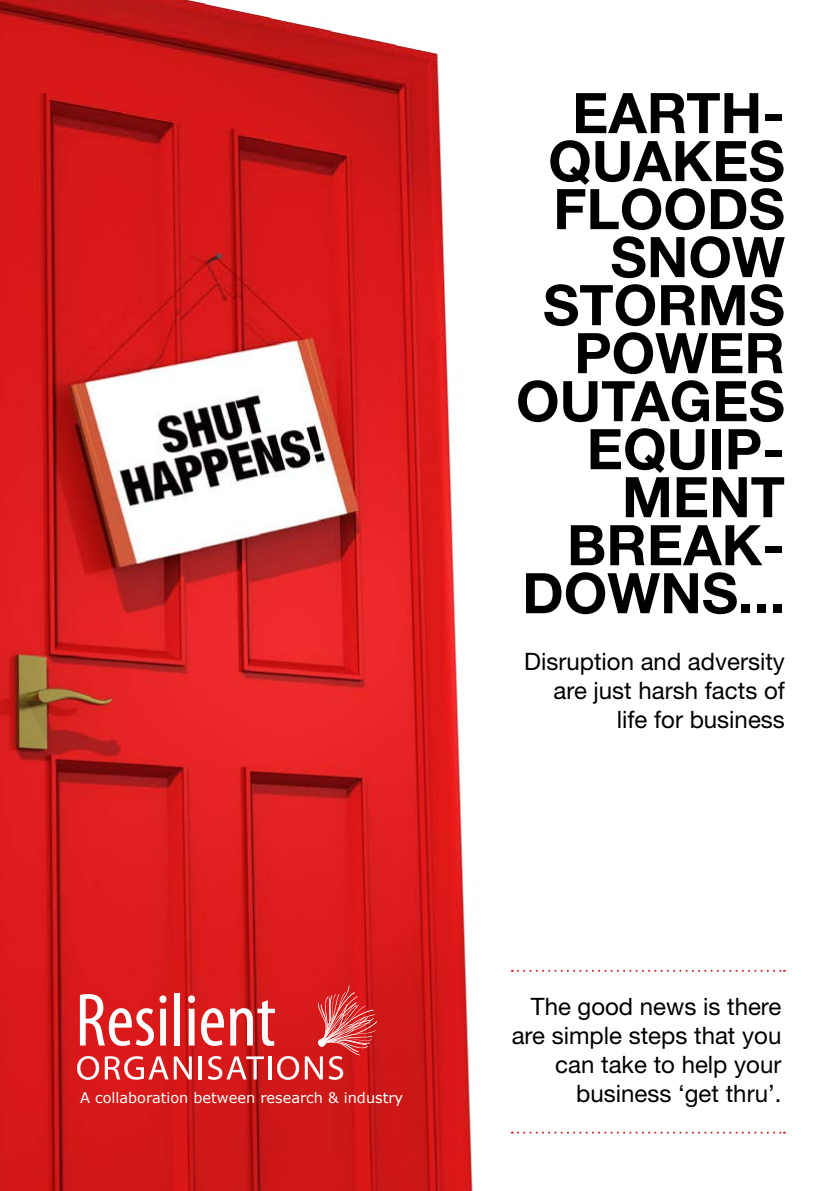
<style>
.page{position:relative;width:840px;height:1191px;background:#fff}
.page>*{position:absolute;margin:0;border:0;box-sizing:border-box;transform-origin:0 0}
.t1{font:700 56px/48px "Helvetica Neue";color:#000;text-align:right}
.t2{font:24px/28.8px "Helvetica Neue";color:#000;text-align:right}
.t3{font:14.4px "Verdana";color:#fff}
</style>
<div class="page">
<img style="left:0;top:0;width:594px;height:1191px">
<svg style="left:511px;top:969px;width:273px;height:2px"></svg>
<svg style="left:511px;top:1131px;width:273px;height:2px"></svg>
<svg style="left:77px;top:1056px;width:22px;height:23px"></svg>
<svg style="left:105px;top:1056px;width:63px;height:23px"></svg>
<svg style="left:174px;top:1056px;width:18px;height:23px"></svg>
<hr style="left:199px;top:1056px;width:3px;height:23px;background:#fff">
<svg style="left:80px;top:994px;width:86px;height:52px"></svg>
<div style="left:174px;top:993px;width:6px;height:52px;background:#fff"></div>
<svg style="left:188px;top:995px;width:7px;height:50px"></svg>
<svg style="left:201px;top:985px;width:176px;height:94px;background:#da4443"></svg>
<p class="t3" style="left:80px;top:1087px;width:324px">A collaboration between research &amp; industry</p>
<h1 class="t1" style="left:515px;top:88px;width:270px">EARTH-<br>QUAKES<br>FLOODS<br>SNOW<br>STORMS<br>POWER<br>OUTAGES<br>EQUIP-<br>MENT<br>BREAK-<br>DOWNS...</h1>
<p class="t2" style="left:524px;top:647px;width:262px">Disruption and adversity are just harsh facts of life for business</p>
<p class="t2" style="left:511px;top:992px;width:271px">The good news is there are simple steps that you can take to help your business ‘get thru’.</p>
</div>
